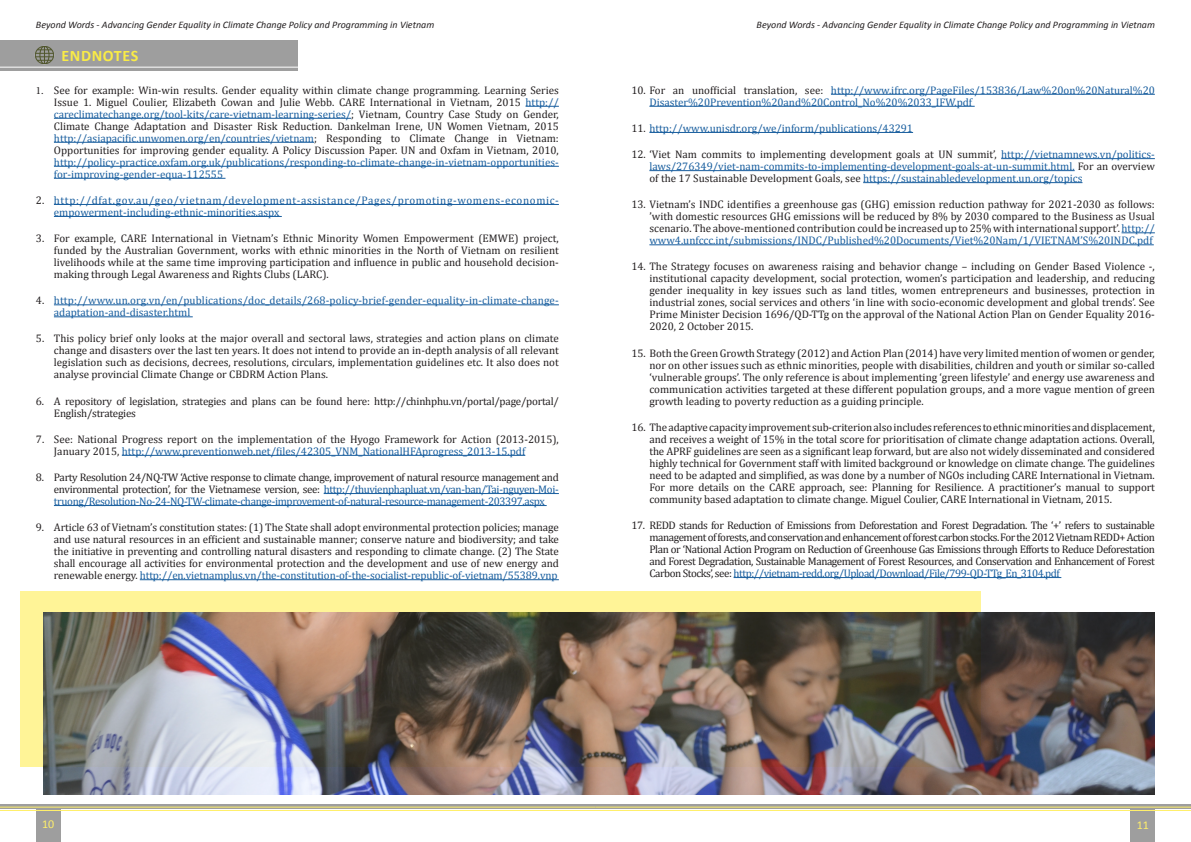
<style>
.page{position:relative;width:1191px;height:842px;background:#fff}
.page>*{position:absolute;margin:0;border:0;box-sizing:border-box;transform-origin:0 0}
.Subheadings{font:700 16px "Calibri";letter-spacing:.04em;color:#faec46}
.t1{font:12px "Calibri";color:#ffef6b}
.t2{font:11px/12px "Cambria";color:#231f20;text-align:justify}
.t3{font:11px/12px "Cambria";color:#175d9e}
.t4{font:11px/12px "Cambria";letter-spacing:.055em;color:#175d9e}
.t5{font:11px/12px "Cambria";letter-spacing:-.02em;color:#231f20}
.t6{font:italic 10px "Calibri";color:#231f20}
.s1{font-family:"Minion Pro"}
.s2{color:#175d9e}
.s3{color:#231f20}
</style>
<div class="page">
<div style="left:36px;top:806px;width:24px;height:36px;background:#9e9e9e"></div>
<div style="left:1130px;top:806px;width:25px;height:36px;background:#9e9e9e"></div>
<svg style="left:595px;top:804px;width:596px;height:5px;background:#a6a599"></svg>
<svg style="left:0;top:804px;width:595px;height:5px;background:#a7a599"></svg>
<hr style="left:0;top:807px;width:595px;height:1px;background:#ffef6b">
<hr style="left:595px;top:807px;width:596px;height:1px;background:#ffef6b">
<hr style="left:0;top:810px;width:1191px;height:1px;background:#ffef6b">
<div style="left:20px;top:591px;width:960px;height:176px;background:#fff497"></div>
<hr style="left:831px;top:94px;width:323px;height:1px;background:#175d9e">
<hr style="left:649px;top:106px;width:325px;height:1px;background:#175d9e">
<hr style="left:649px;top:132px;width:264px;height:1px;background:#175d9e">
<hr style="left:1001px;top:158px;width:153px;height:1px;background:#175d9e">
<hr style="left:649px;top:170px;width:425px;height:1px;background:#175d9e">
<hr style="left:863px;top:182px;width:219px;height:1px;background:#175d9e">
<hr style="left:1121px;top:232px;width:33px;height:1px;background:#175d9e">
<hr style="left:649px;top:244px;width:504px;height:1px;background:#175d9e">
<hr style="left:733px;top:577px;width:328px;height:1px;background:#175d9e">
<hr style="left:525px;top:106px;width:34px;height:1px;background:#175d9e">
<hr style="left:54px;top:118px;width:297px;height:1px;background:#175d9e">
<hr style="left:54px;top:142px;width:260px;height:1px;background:#175d9e">
<hr style="left:54px;top:166px;width:505px;height:1px;background:#175d9e">
<hr style="left:54px;top:178px;width:171px;height:1px;background:#175d9e">
<hr style="left:54px;top:204px;width:505px;height:1px;background:#175d9e">
<hr style="left:54px;top:216px;width:228px;height:1px;background:#175d9e">
<hr style="left:54px;top:304px;width:505px;height:1px;background:#175d9e">
<hr style="left:54px;top:316px;width:139px;height:1px;background:#175d9e">
<hr style="left:122px;top:455px;width:403px;height:1px;background:#175d9e">
<hr style="left:324px;top:493px;width:235px;height:1px;background:#175d9e">
<hr style="left:54px;top:505px;width:492px;height:1px;background:#175d9e">
<hr style="left:140px;top:579px;width:419px;height:1px;background:#175d9e">
<div style="left:0;top:41px;width:298px;height:30px;background:#9e9e9e"></div>
<img style="left:35px;top:46px;width:19px;height:19px">
<hr style="left:0;top:67px;width:466px;height:1px;background:#fff">
<img style="left:44px;top:612px;width:1111px;height:183px">
<p class="t6" style="left:36px;top:18px;width:400px">Beyond Words - Advancing Gender Equality in Climate Change Policy and Programming in Vietnam</p>
<p class="t6" style="left:756px;top:18px;width:400px">Beyond Words - Advancing Gender Equality in Climate Change Policy and Programming in Vietnam</p>
<p class="Subheadings" style="left:61px;top:45px;width:78px">ENDNOTES</p>
<p class="t2" style="left:54px;top:84px;width:506px;text-indent:-18px"><span class="s1">1.</span> See for example: Win-win results. Gender equality within climate change programming. Learning Series Issue 1. Miguel Coulier, Elizabeth Cowan and Julie Webb. CARE International in Vietnam, 2015 <span class="s2">http:// careclimatechange.org/tool-kits/care-vietnam-learning-series/</span>; Vietnam, Country Case Study on Gender, Climate Change Adaptation and Disaster Risk Reduction. Dankelman Irene, UN Women Vietnam, 2015 <span class="s2">http://asiapacific.unwomen.org/en/countries/vietnam</span>; Responding to Climate Change in Vietnam:<br>Opportunities for improving gender equality. A Policy Discussion Paper. UN and Oxfam in Vietnam, 2010, <span class="s2">http://policy-practice.oxfam.org.uk/publications/responding-to-climate-change-in-vietnam-opportunities&shy;for-improving-gender-equa-112555</span></p>
<p class="t4" style="left:54px;top:194px;width:506px;text-indent:-18px"><span class="s3">2.</span> http://dfat.gov.au/geo/vietnam/development-assistance/Pages/promoting-womens-economic&shy;empowerment-including-ethnic-minorities.aspx</p>
<p class="t2" style="left:54px;top:232px;width:506px;text-indent:-18px">3. For example, CARE International in Vietnam’s Ethnic Minority Women Empowerment (EMWE) project, funded by the Australian Government, works with ethnic minorities in the North of Vietnam on resilient livelihoods while at the same time improving participation and influence in public and household decision&shy;making through Legal Awareness and Rights Clubs (LARC).</p>
<p class="t3" style="left:54px;top:294px;width:506px;text-indent:-18px"><span class="s3">4.</span> http://www.un.org.vn/en/publications/doc_details/268-policy-brief-gender-equality-in-climate-change&shy;adaptation-and-disaster.html</p>
<p class="t2" style="left:54px;top:332px;width:506px;text-indent:-18px">5. This policy brief only looks at the major overall and sectoral laws, strategies and action plans on climate change and disasters over the last ten years. It does not intend to provide an in-depth analysis of all relevant legislation such as decisions, decrees, resolutions, circulars, implementation guidelines etc. It also does not analyse provincial Climate Change or CBDRM Action Plans.</p>
<p class="t5" style="left:54px;top:395px;width:506px;text-indent:-18px">6. A repository of legislation, strategies and plans can be found here: http://chinhphu.vn/portal/page/portal/<br>English/strategies</p>
<p class="t2" style="left:54px;top:433px;width:506px;text-indent:-18px">7. See: National Progress report on the implementation of the Hyogo Framework for Action (2013-2015),<br>January 2015, <span class="s2">http://www.preventionweb.net/files/42305_VNM_NationalHFAprogress_2013-15.pdf</span></p>
<p class="t2" style="left:54px;top:471px;width:506px;text-indent:-18px">8. Party Resolution 24/NQ-TW ‘Active response to climate change, improvement of natural resource management and environmental protection’, for the Vietnamese version, see: <span class="s2">http://thuvienphapluat.vn/van-ban/Tai-nguyen-Moi&shy;truong/Resolution-No-24-NQ-TW-climate-change-improvement-of-natural-resource-management-203397.aspx</span></p>
<p class="t2" style="left:54px;top:521px;width:506px;text-indent:-18px">9. Article 63 of Vietnam’s constitution states: (1) The State shall adopt environmental protection policies; manage and use natural resources in an efficient and sustainable manner; conserve nature and biodiversity; and take the initiative in preventing and controlling natural disasters and responding to climate change. (2) The State shall encourage all activities for environmental protection and the development and use of new energy and renewable energy. <span class="s2">http://en.vietnamplus.vn/the-constitution-of-the-socialist-republic-of-vietnam/55389.vnp</span></p>
<p class="t3" style="left:649px;top:84px;width:507px;text-indent:-18px"><span class="s3">10. For an unofficial translation, see:</span> http://www.ifrc.org/PageFiles/153836/Law%20on%20Natural%20<br>Disaster%20Prevention%20and%20Control_No%20%2033_IFW.pdf</p>
<p class="t3" style="left:631px;top:122px;width:283px"><span class="s3">11.</span> http://www.unisdr.org/we/inform/publications/43291</p>
<p class="t3" style="left:649px;top:148px;width:507px;text-align:justify;text-indent:-18px"><span class="s3">12. ‘Viet Nam commits to implementing development goals at UN summit’,</span> http://vietnamnews.vn/politics&shy;laws/276349/viet-nam-commits-to-implementing-development-goals-at-un-summit.html. <span class="s3">For an overview of the 17 Sustainable Development Goals, see</span> https://sustainabledevelopment.un.org/topics</p>
<p class="t2" style="left:649px;top:198px;width:507px;text-indent:-18px">13. Vietnam’s INDC identifies a greenhouse gas (GHG) emission reduction pathway for 2021-2030 as follows: ’with domestic resources GHG emissions will be reduced by 8% by 2030 compared to the Business as Usual scenario. The above-mentioned contribution could be increased up to 25% with international support’. <span class="s2">http:// www4.unfccc.int/submissions/INDC/Published%20Documents/Viet%20Nam/1/VIETNAM’S%20INDC.pdf</span></p>
<p class="t2" style="left:649px;top:260px;width:507px;text-indent:-18px">14. The Strategy focuses on awareness raising and behavior change – including on Gender Based Violence -, institutional capacity development, social protection, women’s participation and leadership, and reducing gender inequality in key issues such as land titles, women entrepreneurs and businesses, protection in industrial zones, social services and others ‘in line with socio-economic development and global trends’. See Prime Minister Decision 1696/QD-TTg on the approval of the National Action Plan on Gender Equality 2016- 2020, 2 October 2015.</p>
<p class="t2" style="left:649px;top:347px;width:507px;text-indent:-18px">15. Both the Green Growth Strategy (2012) and Action Plan (2014) have very limited mention of women or gender, nor on other issues such as ethnic minorities, people with disabilities, children and youth or similar so-called ‘vulnerable groups’. The only reference is about implementing ‘green lifestyle’ and energy use awareness and communication activities targeted at these different population groups, and a more vague mention of green growth leading to poverty reduction as a guiding principle.</p>
<p class="t2" style="left:649px;top:421px;width:507px;text-indent:-18px">16. The adaptive capacity improvement sub-criterion also includes references to ethnic minorities and displacement, and receives a weight of 15% in the total score for prioritisation of climate change adaptation actions. Overall, the APRF guidelines are seen as a significant leap forward, but are also not widely disseminated and considered highly technical for Government staff with limited background or knowledge on climate change. The guidelines need to be adapted and simplified, as was done by a number of NGOs including CARE International in Vietnam.<br>For more details on the CARE approach, see: Planning for Resilience. A practitioner’s manual to support community based adaptation to climate change. Miguel Coulier, CARE International in Vietnam, 2015.</p>
<p class="t2" style="left:649px;top:519px;width:507px;text-indent:-18px">17. REDD stands for Reduction of Emissions from Deforestation and Forest Degradation. The ‘+’ refers to sustainable management of forests, and conservation and enhancement of forest carbon stocks. For the 2012 Vietnam REDD+ Action Plan or ‘National Action Program on Reduction of Greenhouse Gas Emissions through Efforts to Reduce Deforestation and Forest Degradation, Sustainable Management of Forest Resources, and Conservation and Enhancement of Forest Carbon Stocks’, see: <span class="s2">http://vietnam-redd.org/Upload/Download/File/799-QD-TTg_En_3104.pdf</span></p>
<p class="t1" style="left:42px;top:817px;width:14px">10</p>
<p class="t1" style="left:1136px;top:817px;width:14px">11</p>
</div>
